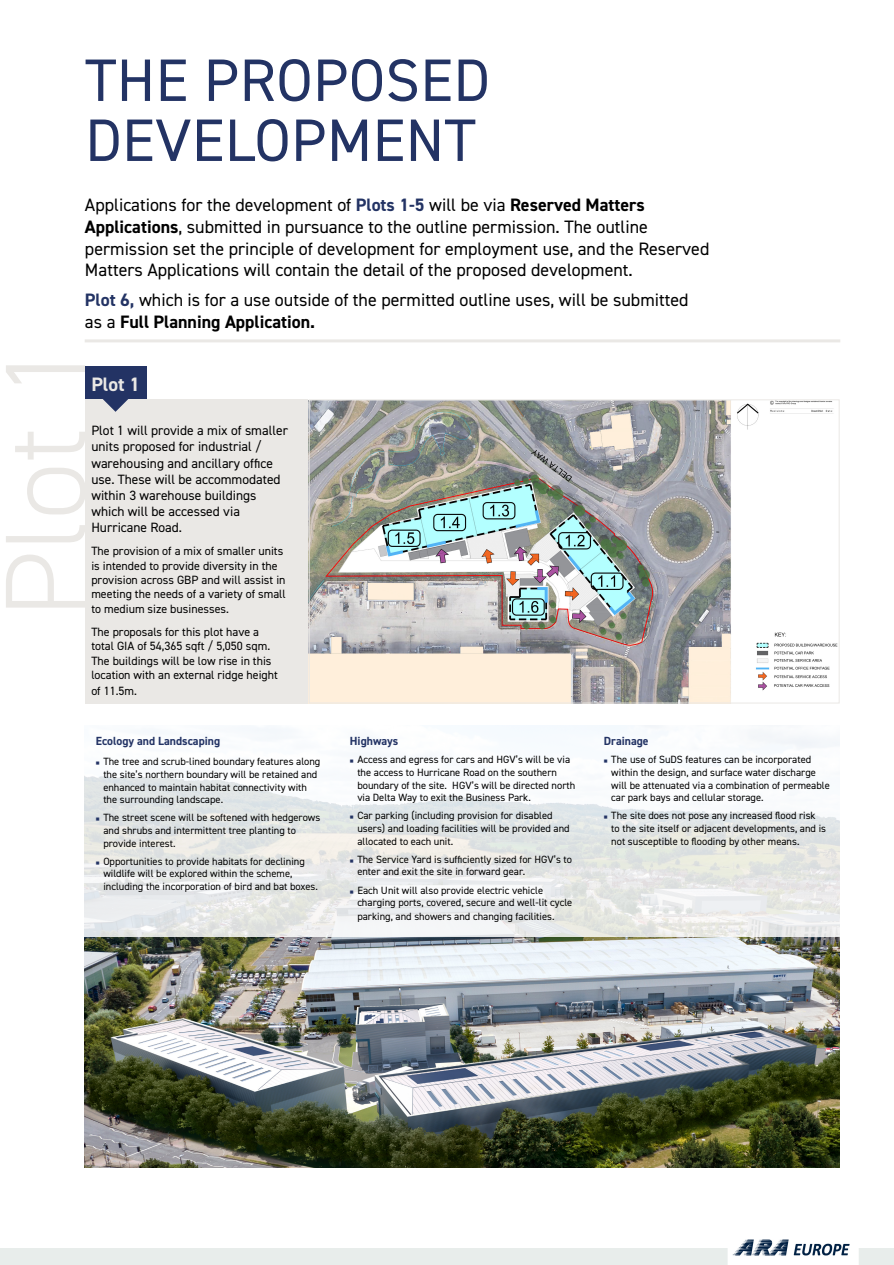
<style>
.page{position:relative;width:894px;height:1265px;background:#fff}
.page>*{position:absolute;margin:0;border:0;box-sizing:border-box;transform-origin:0 0}
.t1{font:300 115.05px "DIN2014";color:#eae8e5}
.t2{font:60px/60px "DIN2014";letter-spacing:.01em;color:#233364}
.t3{font:700 19.5px "DIN2014";color:#eae8e5}
.t4{font:18px/21.6px "DIN2014";color:#000}
.t5{font:13.5px/16.2px "DIN2014";color:#000}
.t6{font:12px/14.4px "DIN2014";color:#000}
.t7{font:700 11.85px "DIN2014";color:#233364}
.t8{font:10.5px/12.6px "DIN2014";color:#000}
.s1{font-weight:700;color:#233364}
.s2{font-weight:700}
.s3{color:#233364}
</style>
<div class="page">
<div style="left:0;top:1248px;width:894px;height:17px;background:#e8edeb"></div>
<svg style="left:728px;top:1248px;width:131px;height:17px"></svg>
<img style="left:732px;top:1239px;width:119px;height:17px">
<img style="left:85px;top:937px;width:755px;height:231px">
<svg style="left:84px;top:725px;width:756px;height:212px"></svg>
<div style="left:85px;top:399px;width:224px;height:305px;background:#eae8e5"></div>
<div style="left:85px;top:366px;width:61px;height:33px;background:#233364"></div>
<svg style="left:103px;top:399px;width:26px;height:13px"></svg>
<img style="left:311px;top:401px;width:527px;height:300px">
<div style="left:309px;top:399px;width:531px;height:304px;border:1px solid #eae8e5"></div>
<hr style="left:85px;top:339px;width:755px;height:3px;background:#eae8e5">
<h2 class="t2" style="left:85px;top:49px;width:406px">THE PROPOSED<br>DEVELOPMENT</h2>
<p class="t4" style="left:85px;top:194px;width:626px">Applications for the development of <span class="s1">Plots 1-5</span> will be via <span class="s2">Reserved Matters Applications</span>, submitted in pursuance to the outline permission. The outline permission set the principle of development for employment use, and the Reserved Matters Applications will contain the detail of the proposed development.</p>
<h3 class="t4" style="left:85px;top:289px;width:605px"><span class="s1">Plot 6,</span> which is for a use outside of the permitted outline uses, will be submitted as a <span class="s2">Full Planning Application.</span></h3>
<h1 class="t1" style="left:-24px;top:618px;width:277px;rotate:-90deg">Plot 1</h1>
<h3 class="t3" style="left:91px;top:372px;width:50px">Plot 1</h3>
<p class="t5" style="left:91px;top:422px;width:198px">Plot 1 will provide a mix of smaller units proposed for industrial / warehousing and ancillary office use. These will be accommodated within 3 warehouse buildings which will be accessed via<br>Hurricane Road.</p>
<p class="t6" style="left:91px;top:544px;width:196px">The provision of a mix of smaller units is intended to provide diversity in the provision across GBP and will assist in meeting the needs of a variety of small to medium size businesses.</p>
<p class="t6" style="left:91px;top:624px;width:188px">The proposals for this plot have a total GIA of 54,365 sqft / 5,050 sqm.<br>The buildings will be low rise in this location with an external ridge height</p>
<p class="t6" style="left:91px;top:684px;width:47px">of 11.5m.</p>
<p class="t7" style="left:96px;top:733px;width:126px">Ecology and Landscaping</p>
<p class="t8" style="left:103px;top:755px;width:219px;text-indent:-7px"><span class="s3">■</span> The tree and scrub-lined boundary features along the site’s northern boundary will be retained and enhanced to maintain habitat connectivity with the surrounding landscape.</p>
<p class="t8" style="left:103px;top:811px;width:219px;text-indent:-7px"><span class="s3">■</span> The street scene will be softened with hedgerows and shrubs and intermittent tree planting to provide interest.</p>
<p class="t8" style="left:103px;top:855px;width:216px;text-indent:-7px"><span class="s3">■</span> Opportunities to provide habitats for declining wildlife will be explored within the scheme, including the incorporation of bird and bat boxes.</p>
<p class="t7" style="left:350px;top:733px;width:50px">Highways</p>
<p class="t8" style="left:357px;top:753px;width:219px;text-indent:-7px"><span class="s3">■</span> Access and egress for cars and HGV’s will be via the access to Hurricane Road on the southern boundary of the site. HGV’s will be directed north via Delta Way to exit the Business Park.</p>
<p class="t8" style="left:357px;top:809px;width:214px;text-indent:-7px"><span class="s3">■</span> Car parking (including provision for disabled users) and loading facilities will be provided and allocated to each unit.</p>
<p class="t8" style="left:357px;top:853px;width:216px;text-indent:-7px"><span class="s3">■</span> The Service Yard is sufficiently sized for HGV’s to enter and exit the site in forward gear.</p>
<p class="t8" style="left:357px;top:883px;width:217px;text-indent:-7px"><span class="s3">■</span> Each Unit will also provide electric vehicle charging ports, covered, secure and well-lit cycle</p>
<p class="t8" style="left:357px;top:910px;width:199px">parking, and showers and changing facilities.</p>
<p class="t7" style="left:604px;top:733px;width:46px">Drainage</p>
<p class="t8" style="left:611px;top:753px;width:220px;text-indent:-7px"><span class="s3">■</span> The use of SuDS features can be incorporated within the design, and surface water discharge will be attenuated via a combination of permeable car park bays and cellular storage.</p>
<p class="t8" style="left:611px;top:809px;width:216px;text-indent:-7px"><span class="s3">■</span> The site does not pose any increased flood risk to the site itself or adjacent developments, and is not susceptible to flooding by other means.</p>
</div>
